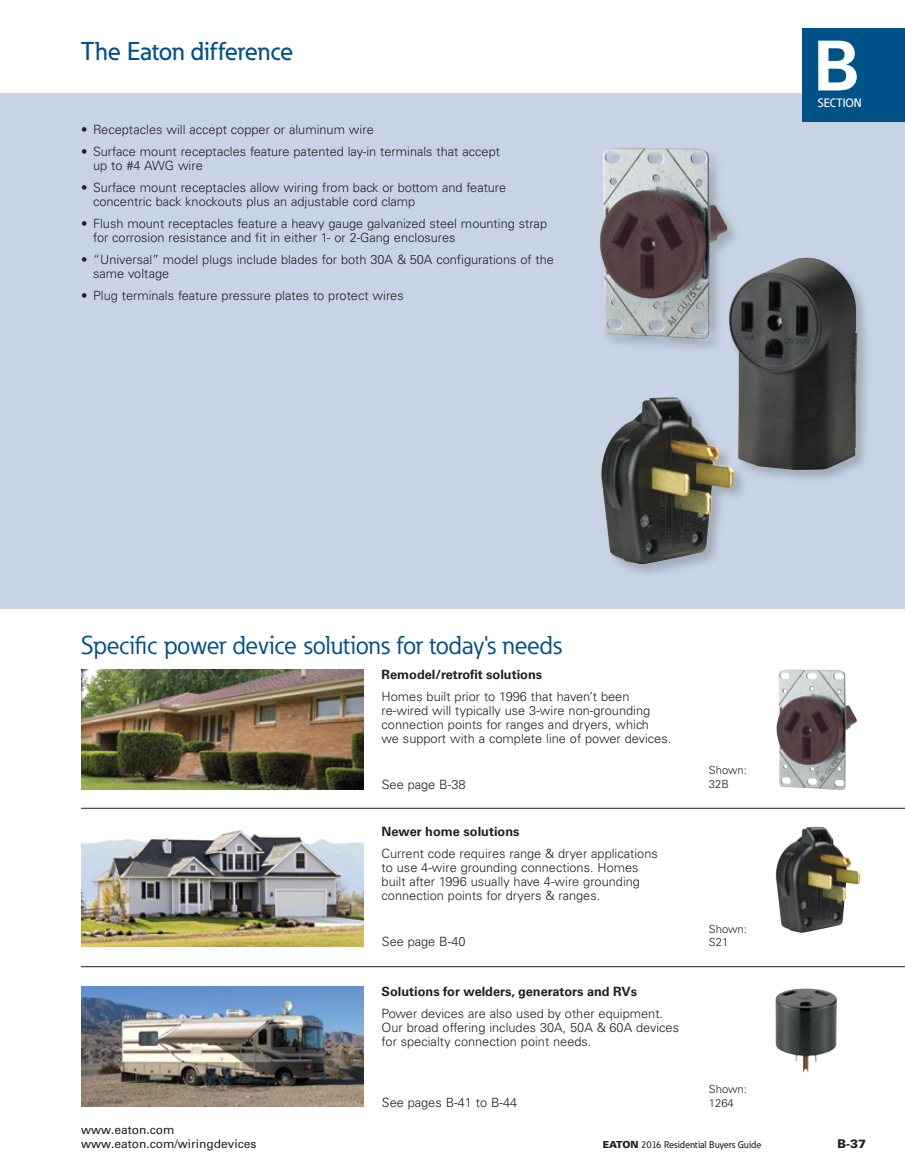
<style>
.page{position:relative;width:905px;height:1175px;background:#fff}
.page>*{position:absolute;margin:0;border:0;box-sizing:border-box;transform-origin:0 0}
.t1{font:700 69px "Univers LT Std";color:#fff}
.t2{font:25.5px "Eaton";letter-spacing:-.015em;color:#005288}
.t3{font:500 25.5px "Eaton";letter-spacing:-.01em;color:#005288}
.t4{font:300 12.75px/14.2px "Univers LT Std";color:#231f20}
.t5{font:700 12.75px "Univers LT Std";color:#231f20}
.t6{font:12px/14.4px "Univers LT Std";color:#231f20}
.t7{font:500 12px "Eaton";color:#fff}
.t8{font:900 12px "Univers LT Std";color:#231f20}
.t9{font:300 11.25px/14px "Univers LT Std";color:#231f20}
.t10{font:500 9.75px "Eaton";color:#231f20}
.s1{font-family:"Univers LT Std";font-weight:900}
</style>
<div class="page">
<div style="left:0;top:94px;width:904px;height:515px;background:#c8d4e6"></div>
<img style="left:775px;top:826px;width:84px;height:106px">
<hr style="left:81px;top:808px;width:823px;height:1px;background:#231f20">
<hr style="left:81px;top:966px;width:823px;height:1px;background:#231f20">
<div style="left:597px;top:146px;width:144px;height:207px;background:#6a747b;opacity:.41"></div>
<img style="left:598px;top:148px;width:130px;height:191px">
<div style="left:726px;top:255px;width:145px;height:229px;background:#6a747b;opacity:.41"></div>
<img style="left:728px;top:257px;width:129px;height:213px">
<div style="left:599px;top:395px;width:148px;height:183px;background:#6a747b;opacity:.41"></div>
<img style="left:600px;top:397px;width:133px;height:167px">
<img style="left:81px;top:987px;width:282px;height:119px">
<img style="left:81px;top:669px;width:282px;height:120px">
<img style="left:81px;top:830px;width:282px;height:116px">
<img style="left:776px;top:669px;width:81px;height:121px">
<img style="left:775px;top:988px;width:62px;height:84px">
<div style="left:802px;top:28px;width:102px;height:93px;background:#005288"></div>
<h2 class="t3" style="left:81px;top:36px;width:214px">The Eaton difference</h2>
<p class="t4" style="left:81px;top:122px;width:294px">• Receptacles will accept copper or aluminum wire</p>
<p class="t4" style="left:93px;top:144px;width:408px;text-indent:-12px">• Surface mount receptacles feature patented lay-in terminals that accept up to #4 AWG wire</p>
<p class="t4" style="left:93px;top:180px;width:414px;text-indent:-12px">• Surface mount receptacles allow wiring from back or bottom and feature concentric back knockouts plus an adjustable cord clamp</p>
<p class="t4" style="left:93px;top:216px;width:455px;text-indent:-12px">• Flush mount receptacles feature a heavy gauge galvanized steel mounting strap for corrosion resistance and fit in either 1- or 2-Gang enclosures</p>
<p class="t4" style="left:93px;top:252px;width:462px;text-indent:-12px">• “Universal” model plugs include blades for both 30A &amp; 50A configurations of the same voltage</p>
<p class="t4" style="left:81px;top:288px;width:324px">• Plug terminals feature pressure plates to protect wires</p>
<h1 class="t1" style="left:813px;top:26px;width:48px">B</h1>
<p class="t7" style="left:817px;top:95px;width:45px">SECTION</p>
<h2 class="t2" style="left:81px;top:628px;width:482px">Specific power device solutions for today's needs</h2>
<p class="t5" style="left:381px;top:667px;width:162px">Remodel/retrofit solutions</p>
<p class="t4" style="left:381px;top:689px;width:291px">Homes built prior to 1996 that haven’t been re-wired will typically use 3-wire non-grounding connection points for ranges and dryers, which<br>we support with a complete line of power devices.</p>
<p class="t4" style="left:382px;top:777px;width:85px">See page B-38</p>
<p class="t5" style="left:381px;top:824px;width:139px">Newer home solutions</p>
<p class="t4" style="left:381px;top:846px;width:278px">Current code requires range &amp; dryer applications to use 4-wire grounding connections. Homes built after 1996 usually have 4-wire grounding connection points for dryers &amp; ranges.</p>
<p class="t4" style="left:382px;top:934px;width:85px">See page B-40</p>
<p class="t5" style="left:381px;top:984px;width:257px">Solutions for welders, generators and RVs</p>
<p class="t4" style="left:381px;top:1006px;width:299px">Power devices are also used by other equipment.<br>Our broad offering includes 30A, 50A &amp; 60A devices for specialty connection point needs.</p>
<p class="t4" style="left:382px;top:1095px;width:137px">See pages B-41 to B-44</p>
<p class="t9" style="left:708px;top:763px;width:40px">Shown:<br>32B</p>
<p class="t9" style="left:708px;top:921px;width:40px">Shown:<br>S21</p>
<p class="t9" style="left:708px;top:1081px;width:40px">Shown:<br>1264</p>
<p class="t6" style="left:81px;top:1122px;width:177px">www.eaton.com www.eaton.com/wiringdevices</p>
<p class="t10" style="left:602px;top:1138px;width:160px"><span class="s1">EATON</span> 2016 Residential Buyers Guide</p>
<p class="t8" style="left:837px;top:1136px;width:30px">B-37</p>
</div>
